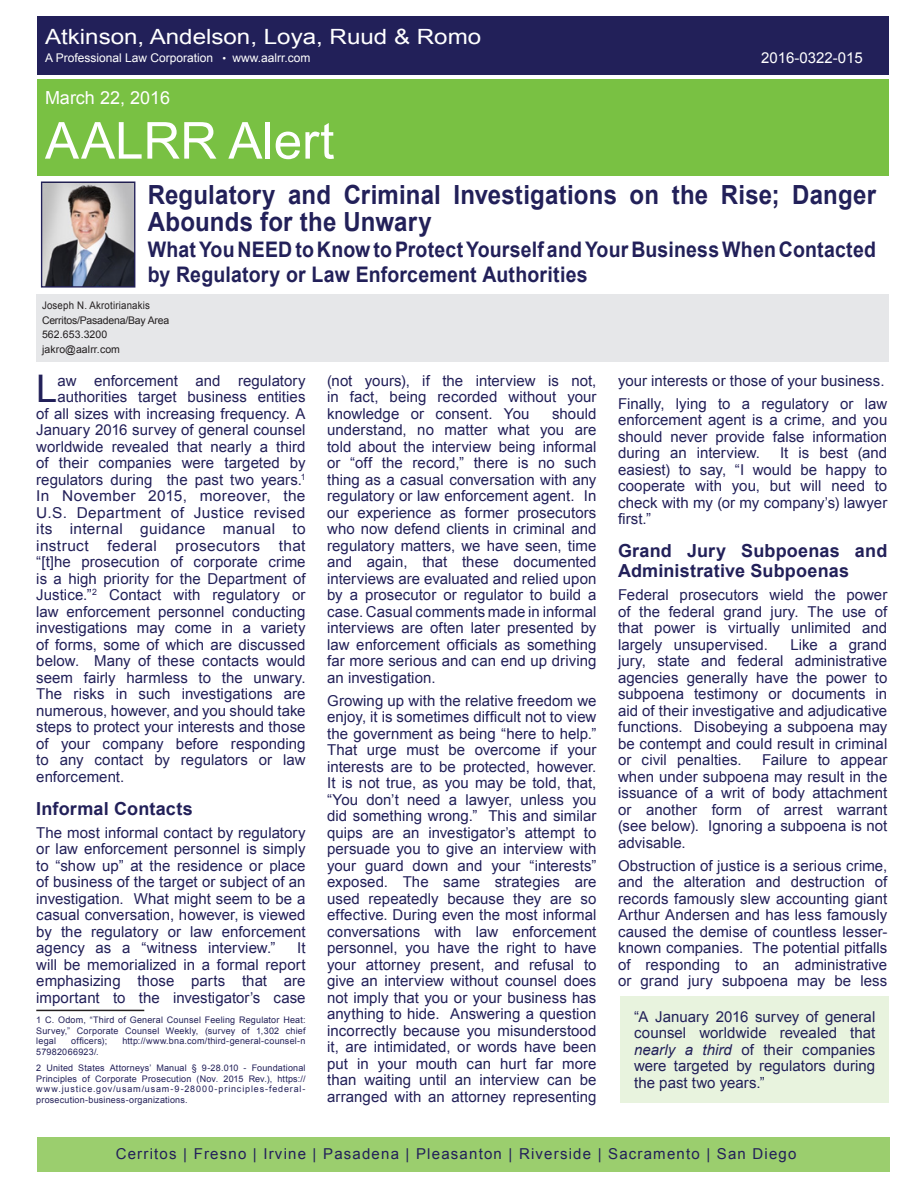
<style>
.page{position:relative;width:918px;height:1188px;background:#fff}
.page>*{position:absolute;margin:0;border:0;box-sizing:border-box;transform-origin:0 0}
.t1{font:51px "Arial";color:#fff}
.Alert_First_Paragrap{font:38.1px "Arial";color:#222059}
.Alert_Title{font:700 26.4px/27px "Arial";letter-spacing:.01em;color:#222059;scale:.91 1}
.Alert_Title-2{font:700 21.45px/25.5px "Arial";letter-spacing:.01em;color:#222059;scale:.91 1}
.t2{font:21px "Arial";color:#fff;scale:1.15 1}
.Paragraph_Header{font:700 18px/19.5px "Arial";letter-spacing:.01em;color:#222059}
.t3{font:18px "Arial";color:#fff}
.Alert_Normal_Paragra{font:15px/16.5px "Arial";letter-spacing:.005em;color:#222059;text-align:justify}
.Alert_First_Paragrap-2{font:15px "Arial";letter-spacing:.005em;color:#222059}
.Pull_Out_Quote{font:15px/16.5px "Arial";color:#222059;text-align:justify}
.Alert_First_Paragrap-3{font:15px "Arial";letter-spacing:.025em;color:#222059}
.Alert_Normal_Paragra-2{font:15px "Arial";letter-spacing:.08em;color:#222059}
.t4{font:15px "Arial";color:#fff}
.t5{font:12px "Arial";color:#fff}
.t6{font:10.5px "Arial";letter-spacing:.01em;color:#231f20}
.t7{font:10.5px "Arial";letter-spacing:-.02em;color:#231f20}
.t8{font:10.5px "Arial";letter-spacing:.01em;color:#231f20;scale:.92 1}
.Footnotes{font:9px/10.5px "Arial";letter-spacing:.025em;color:#222059;text-align:justify}
.s1{font-size:10.5px}
.s2{font-style:italic}
</style>
<div class="page">
<div style="left:37px;top:16px;width:851px;height:59px;background:#222059"></div>
<div style="left:38px;top:80px;width:851px;height:96px;background:#79c143"></div>
<div style="left:37px;top:294px;width:852px;height:68px;background:#e6e7e9"></div>
<div style="left:37px;top:1138px;width:853px;height:34px;background:#9bce6e"></div>
<hr style="left:36px;top:1010px;width:108px;height:1px;background:#231f20">
<img style="left:43px;top:184px;width:90px;height:102px">
<div style="left:41px;top:182px;width:94px;height:106px;border:1px solid #222059"></div>
<div style="left:621px;top:996px;width:268px;height:107px;background:#e8f3de"></div>
<p class="t2" style="left:45px;top:23px;width:381px">Atkinson, Andelson, Loya, Ruud &amp; Romo</p>
<p class="t5" style="left:45px;top:50px;width:267px">A Professional Law Corporation <span class="s1">•</span> www.aalrr.com</p>
<p class="t3" style="left:45px;top:86px;width:127px">March 22, 2016</p>
<p class="t1" style="left:45px;top:107px;width:291px">AALRR Alert</p>
<p class="t4" style="left:761px;top:48px;width:103px">2016-0322-015</p>
<p class="Alert_Title" style="left:148px;top:182px;width:802px">Regulatory and Criminal Investigations on the Rise; Danger<br>Abounds for the Unwary</p>
<p class="Alert_Title-2" style="left:148px;top:237px;width:802px">What You NEED to Know to Protect Yourself and Your Business When Contacted by Regulatory or Law Enforcement Authorities</p>
<p class="t8" style="left:42px;top:299px;width:119px">Joseph N. Akrotirianakis</p>
<p class="t7" style="left:42px;top:313px;width:129px">Cerritos/Pasadena/Bay Area</p>
<p class="t6" style="left:42px;top:328px;width:67px">562.653.3200</p>
<p class="t6" style="left:42px;top:342px;width:80px">jakro@aalrr.com</p>
<p class="Alert_First_Paragrap" style="left:36px;top:364px;width:23px">L</p>
<p class="Alert_First_Paragrap-2" style="left:57px;top:371px;width:250px">aw enforcement and regulatory</p>
<p class="Alert_First_Paragrap-2" style="left:57px;top:387px;width:250px">authorities target business entities</p>
<p class="Alert_First_Paragrap-2" style="left:36px;top:404px;width:271px">of all sizes with increasing frequency. A</p>
<p class="Alert_First_Paragrap-2" style="left:36px;top:420px;width:271px">January 2016 survey of general counsel</p>
<p class="Alert_First_Paragrap-2" style="left:36px;top:437px;width:271px">worldwide revealed that nearly a third</p>
<p class="Alert_First_Paragrap-2" style="left:36px;top:453px;width:271px">of their companies were targeted by</p>
<p class="Alert_First_Paragrap-2" style="left:36px;top:470px;width:271px">regulators during the past two years.<sup>1</sup></p>
<p class="Alert_First_Paragrap-3" style="left:36px;top:486px;width:271px">In November 2015, moreover, the</p>
<p class="Alert_First_Paragrap-3" style="left:36px;top:503px;width:271px">U.S. Department of Justice revised</p>
<p class="Alert_First_Paragrap-2" style="left:36px;top:519px;width:271px">its internal guidance manual to</p>
<p class="Alert_First_Paragrap-3" style="left:36px;top:536px;width:271px">instruct federal prosecutors that</p>
<p class="Alert_First_Paragrap-2" style="left:36px;top:552px;width:271px">“[t]he prosecution of corporate crime</p>
<p class="Alert_First_Paragrap-2" style="left:36px;top:569px;width:271px">is a high priority for the Department of</p>
<p class="Alert_First_Paragrap-2" style="left:36px;top:585px;width:271px">Justice.”<sup>2</sup> Contact with regulatory or</p>
<p class="Alert_First_Paragrap-2" style="left:36px;top:602px;width:271px">law enforcement personnel conducting</p>
<p class="Alert_First_Paragrap-2" style="left:36px;top:618px;width:271px">investigations may come in a variety</p>
<p class="Alert_First_Paragrap-2" style="left:36px;top:635px;width:271px">of forms, some of which are discussed</p>
<p class="Alert_First_Paragrap-2" style="left:36px;top:651px;width:271px">below. Many of these contacts would</p>
<p class="Alert_First_Paragrap-2" style="left:36px;top:668px;width:271px">seem fairly harmless to the unwary.</p>
<p class="Alert_First_Paragrap-2" style="left:36px;top:684px;width:271px">The risks in such investigations are</p>
<p class="Alert_First_Paragrap-2" style="left:36px;top:701px;width:271px">numerous, however, and you should take</p>
<p class="Alert_First_Paragrap-2" style="left:36px;top:717px;width:271px">steps to protect your interests and those</p>
<p class="Alert_First_Paragrap-2" style="left:36px;top:734px;width:271px">of your company before responding</p>
<p class="Alert_First_Paragrap-2" style="left:36px;top:750px;width:271px">to any contact by regulators or law</p>
<p class="Alert_First_Paragrap-2" style="left:36px;top:767px;width:90px">enforcement.</p>
<p class="Paragraph_Header" style="left:36px;top:799px;width:158px">Informal Contacts</p>
<p class="Alert_Normal_Paragra" style="left:36px;top:825px;width:271px">The most informal contact by regulatory or law enforcement personnel is simply to “show up” at the residence or place of business of the target or subject of an investigation. What might seem to be a casual conversation, however, is viewed by the regulatory or law enforcement agency as a “witness interview.”</p>
<p class="Alert_Normal_Paragra" style="left:36px;top:940px;width:271px;text-indent:261px">It will be memorialized in a formal report emphasizing those parts that are important to the investigator’s case</p>
<p class="Footnotes" style="left:36px;top:1015px;width:271px">1 C. Odom, “Third of General Counsel Feeling Regulator Heat:<br>Survey,” Corporate Counsel Weekly, (survey of 1,302 chief legal</p>
<p class="Footnotes" style="left:71px;top:1036px;width:37px">officers);</p>
<p class="Footnotes" style="left:122px;top:1036px;width:185px">http://www.bna.com/third-general-counsel-n</p>
<p class="Footnotes" style="left:36px;top:1046px;width:64px">57982066923/.</p>
<p class="Footnotes" style="left:36px;top:1063px;width:271px">2 United States Attorneys’ Manual § 9-28.010 - Foundational Principles of Corporate Prosecution (Nov. 2015 Rev.), https:// www.justice.gov/usam/usam-9-28000-principles-federal&shy;prosecution-business-organizations.</p>
<p class="Alert_Normal_Paragra" style="left:327px;top:372px;width:271px">(not yours), if the interview is not, in fact, being recorded without your knowledge or consent. You</p>
<p class="Alert_Normal_Paragra" style="left:327px;top:405px;width:271px;text-indent:225px">should understand, no matter what you are told about the interview being informal or “off the record,” there is no such thing as a casual conversation with any regulatory or law enforcement agent. In our experience as former prosecutors who now defend clients in criminal and regulatory matters, we have seen, time and again, that these documented interviews are evaluated and relied upon by a prosecutor or regulator to build a case. Casual comments made in informal interviews are often later presented by law enforcement officials as something far more serious and can end up driving an investigation.</p>
<p class="Alert_Normal_Paragra" style="left:327px;top:693px;width:271px">Growing up with the relative freedom we enjoy, it is sometimes difficult not to view the government as being “here to help.” That urge must be overcome if your interests are to be protected, however.<br>It is not true, as you may be told, that, “You don’t need a lawyer, unless you did something wrong.” This and similar quips are an investigator’s attempt to persuade you to give an interview with your guard down and your “interests” exposed. The same strategies are used repeatedly because they are so effective. During even the most informal conversations with law enforcement personnel, you have the right to have your attorney present, and refusal to give an interview without counsel does not imply that you or your business has anything to hide. Answering a question incorrectly because you misunderstood it, are intimidated, or words have been put in your mouth can hurt far more than waiting until an interview can be arranged with an attorney representing</p>
<p class="Alert_Normal_Paragra" style="left:618px;top:372px;width:268px">your interests or those of your business.</p>
<p class="Alert_Normal_Paragra" style="left:618px;top:396px;width:271px">Finally, lying to a regulatory or law enforcement agent is a crime, and you should never provide false information during an interview.</p>
<p class="Alert_Normal_Paragra" style="left:618px;top:445px;width:271px;text-indent:162px">It is best (and easiest) to say, “I would be happy to cooperate with you, but will need to check with my (or my company’s) lawyer first.”</p>
<p class="Paragraph_Header" style="left:618px;top:542px;width:271px">Grand Jury Subpoenas and<br>Administrative Subpoenas</p>
<p class="Alert_Normal_Paragra" style="left:618px;top:587px;width:271px">Federal prosecutors wield the power of the federal grand jury. The use of that power is virtually unlimited and largely unsupervised.</p>
<p class="Alert_Normal_Paragra" style="left:618px;top:636px;width:271px;text-indent:173px">Like a grand jury, state and federal administrative agencies generally have the power to subpoena testimony or documents in aid of their investigative and adjudicative functions. Disobeying a subpoena may be contempt and could result in criminal or civil penalties.</p>
<p class="Alert_Normal_Paragra" style="left:618px;top:752px;width:271px;text-indent:144px">Failure to appear when under subpoena may result in the issuance of a writ of body attachment or another form of arrest warrant (see below). Ignoring a subpoena is not advisable.</p>
<p class="Alert_Normal_Paragra" style="left:618px;top:858px;width:271px">Obstruction of justice is a serious crime, and the alteration and destruction of records famously slew accounting giant Arthur Andersen and has less famously caused the demise of countless lesser&shy;known companies. The potential pitfalls of responding to an administrative or grand jury subpoena may be less</p>
<p class="Pull_Out_Quote" style="left:634px;top:1008px;width:243px">“A January 2016 survey of general counsel worldwide revealed that <span class="s2">nearly a third</span> of their companies were targeted by regulators during the past two years.”</p>
<p class="Alert_Normal_Paragra-2" style="left:116px;top:1144px;width:682px">Cerritos | Fresno | Irvine | Pasadena | Pleasanton | Riverside | Sacramento | San Diego</p>
</div>
